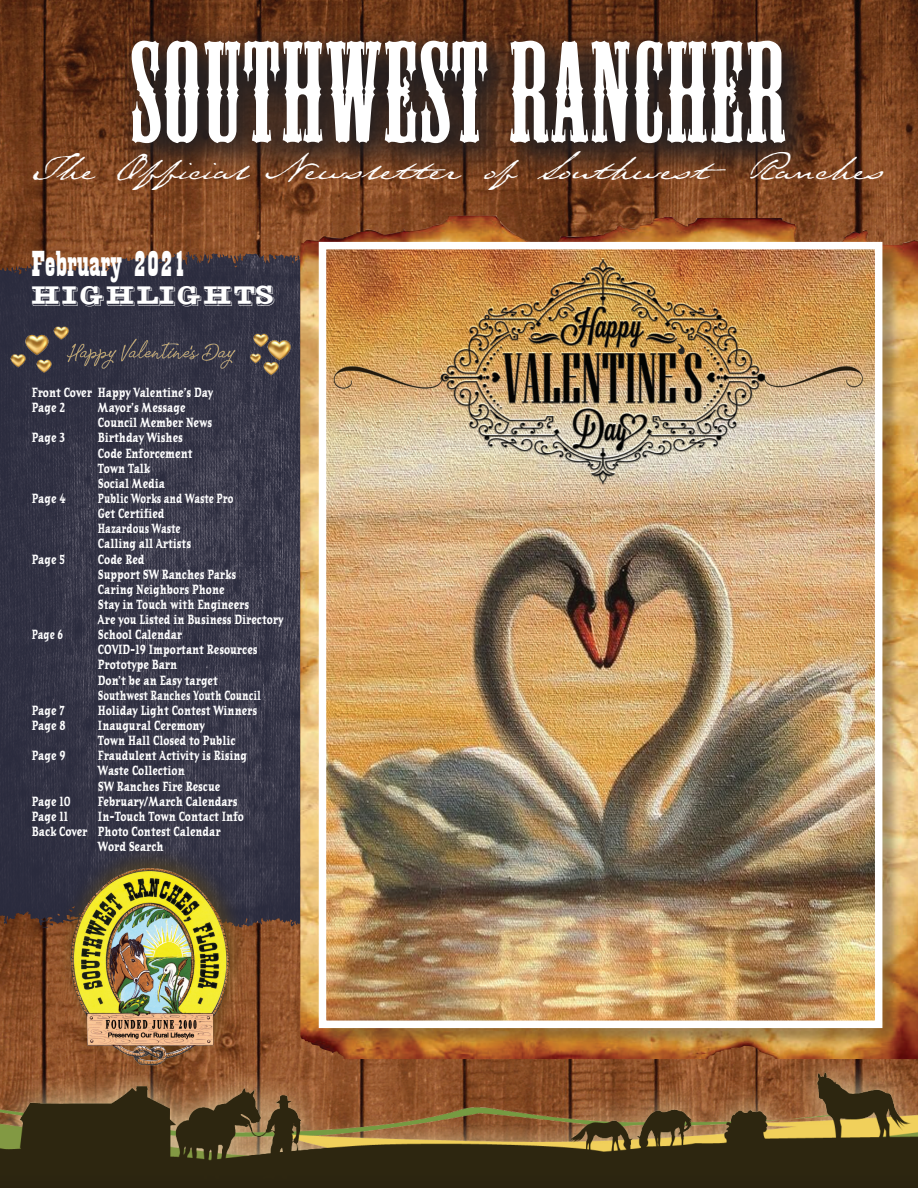
<style>
.page{position:relative;width:918px;height:1188px;background:#fff}
.page>*{position:absolute;margin:0;border:0;box-sizing:border-box;transform-origin:0 0}
.t1{font:133.65px "Mesquite Std";letter-spacing:.02em;color:#fff}
.t2{font:42px "Texas Hero";color:#fff}
.t3{font:37.5px "Playbill";color:#fff;scale:1.2 1}
.t4{font:28.5px "Goldstone";letter-spacing:.06em;color:#fff}
.t5{font:13.2px/15.1px "Journal Bold Lin";color:#fff;scale:.71 1}
.t6{font:13.2px/15.1px "Journal Bold Lin";color:#fff;scale:.66 1}
</style>
<div class="page">
<img style="left:0;top:767px;width:300px;height:278px">
<img style="left:0;top:0;width:918px;height:515px">
<svg style="left:113px;top:22px;width:711px;height:161px;background:#462b1d"></svg>
<img style="left:0;top:1045px;width:918px;height:143px">
<img style="left:0;top:515px;width:300px;height:252px">
<img style="left:102px;top:252px;width:86px;height:20px">
<div style="left:56px;top:845px;width:194px;height:232px;background:#5a471a;opacity:.75"></div>
<img style="left:71px;top:868px;width:71px;height:186px">
<img style="left:300px;top:216px;width:618px;height:843px">
<div style="left:321px;top:244px;width:580px;height:803px;background:#231f20;opacity:.34"></div>
<img style="left:328px;top:251px;width:545px;height:768px">
<div style="left:319px;top:242px;width:563px;height:786px;border:8px solid #fff"></div>
<img style="left:3px;top:316px;width:297px;height:70px">
<h1 class="t1" style="left:131px;top:20px;width:656px">SOUTHWEST RANCHER</h1>
<h2 class="t2" style="left:34px;top:149px;width:852px">The Official Newsletter of Southwest Ranches</h2>
<h3 class="t3" style="left:32px;top:245px;width:131px">February 2021</h3>
<h3 class="t4" style="left:32px;top:277px;width:245px">Highlights</h3>
<p class="t5" style="left:32px;top:385px;width:256px">Front Cover Happy Valentine’s Day<br>Page 2</p>
<p class="t5" style="left:98px;top:400px;width:162px">Mayor’s Message<br>Council Member News</p>
<p class="t5" style="left:32px;top:430px;width:48px">Page 3</p>
<p class="t5" style="left:98px;top:430px;width:135px">Birthday Wishes<br>Code Enforcement<br>Town Talk<br>Social Media</p>
<p class="t5" style="left:32px;top:490px;width:49px">Page 4</p>
<p class="t6" style="left:98px;top:490px;width:207px">Public Works and Waste Pro<br>Get Certified<br>Hazardous Waste<br>Calling all Artists</p>
<p class="t5" style="left:32px;top:551px;width:48px">Page 5</p>
<p class="t5" style="left:98px;top:551px;width:263px">Code Red<br>Support SW Ranches Parks<br>Caring Neighbors Phone<br>Stay in Touch with Engineers<br>Are you Listed in Business Directory</p>
<p class="t6" style="left:32px;top:627px;width:49px">Page 6</p>
<p class="t5" style="left:98px;top:627px;width:231px">School Calendar<br>COVID-19 Important Resources<br>Prototype Barn<br>Don’t be an Easy target<br>Southwest Ranches Youth Council</p>
<p class="t5" style="left:32px;top:702px;width:47px">Page 7</p>
<p class="t5" style="left:98px;top:702px;width:226px">Holiday Light Contest Winners</p>
<p class="t5" style="left:32px;top:718px;width:49px">Page 8</p>
<p class="t5" style="left:98px;top:718px;width:195px">Inaugural Ceremony<br>Town Hall Closed to Public</p>
<p class="t5" style="left:32px;top:748px;width:49px">Page 9</p>
<p class="t5" style="left:98px;top:748px;width:212px">Fraudulent Activity is Rising<br>Waste Collection<br>SW Ranches Fire Rescue</p>
<p class="t5" style="left:32px;top:793px;width:56px">Page 10</p>
<p class="t5" style="left:98px;top:793px;width:198px">February/March Calendars</p>
<p class="t5" style="left:32px;top:808px;width:53px">Page 11</p>
<p class="t5" style="left:98px;top:808px;width:207px">In-Touch Town Contact Info</p>
<p class="t5" style="left:32px;top:823px;width:267px">Back Cover Photo Contest Calendar</p>
<p class="t5" style="left:98px;top:839px;width:94px">Word Search</p>
</div>
